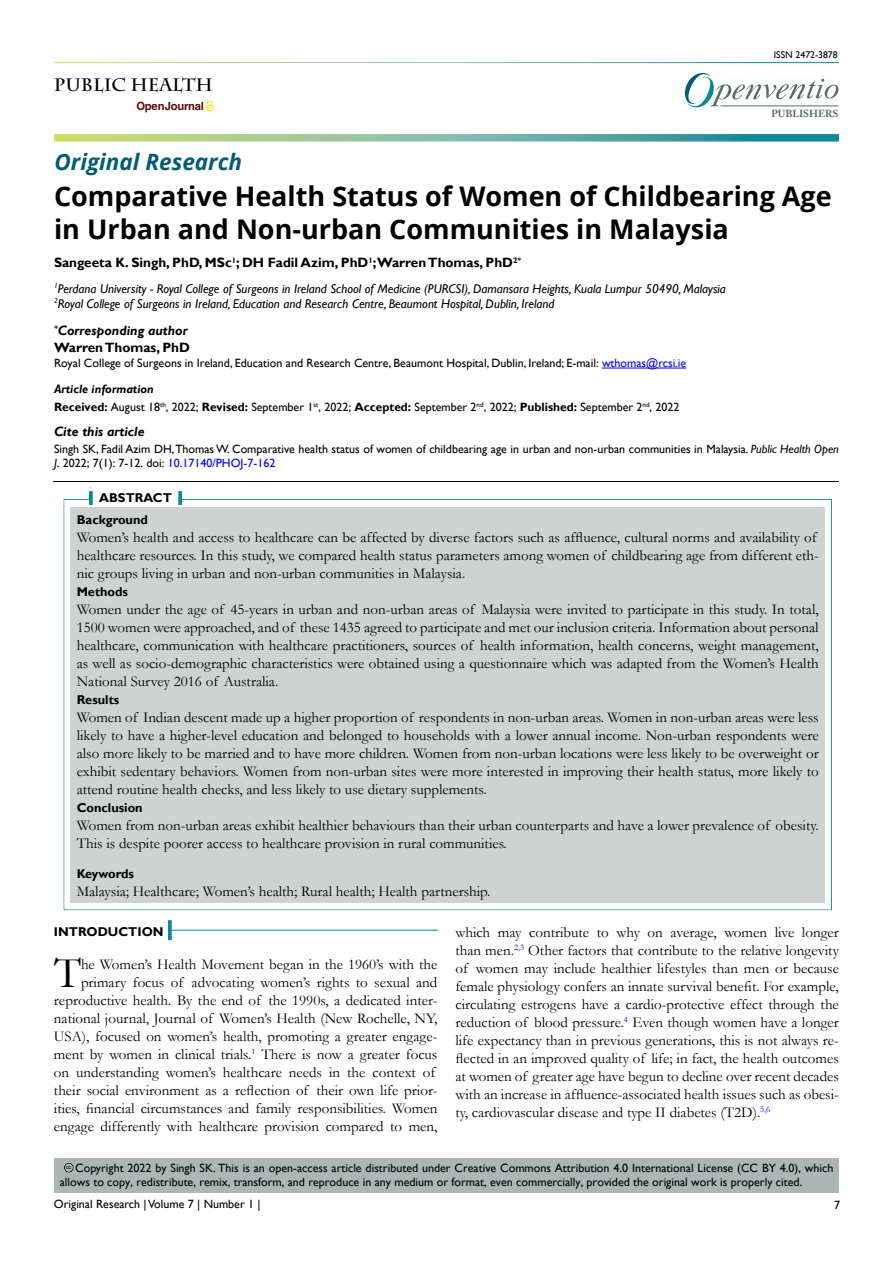
<style>
.page{position:relative;width:893px;height:1263px;background:#fff}
.page>*{position:absolute;margin:0;border:0;box-sizing:border-box;transform-origin:0 0}
.t1{font:43.8px "Garamond";color:#000}
.t2{font:700 27px/32.4px "Open Sans";color:#000}
.t3{font:italic 700 22.5px "Open Sans";color:#015d76}
.t4{font:700 18px "Charlemagne Std";color:#000}
.t5{font:15px/18px "Garamond";color:#000;text-align:justify}
.t6{font:700 13.5px "Gill Sans";color:#000}
.t7{font:italic 700 13.5px/16.5px "Gill Sans";color:#000}
.t8{font:italic 12.75px/15px "Gill Sans";color:#000101}
.t9{font:700 12.75px/21.1px "Gill Sans";color:#000}
.t10{font:12px/14.4px "Gill Sans";color:#000}
.t11{font:700 11.25px "Helvetica LT Std";letter-spacing:-.015em;color:#580b05}
.t12{font:700 10.2px "Adobe Caslon Pro";color:#566d65}
.t13{font:9.75px "Gill Sans";color:#0a0000}
.t14{font:5.7px "Arial";color:#000}
.s1{font-style:normal}
.s2{color:#0000fa}
.s3{font-weight:700;font-style:italic}
.s4{font-weight:700}
.s5{color:#000101}
.s6{font-style:italic;color:#000101}
</style>
<div class="page">
<svg style="left:685px;top:73px;width:153px;height:35px"></svg>
<hr style="left:720px;top:106px;width:118px;height:1px;background:#566d65">
<svg style="left:54px;top:134px;width:785px;height:8px;background:#81ba9d"></svg>
<svg style="left:207px;top:100px;width:6px;height:10px"></svg>
<hr style="left:602px;top:368px;width:84px;height:1px;background:#0000fa">
<div style="left:41px;top:472px;width:810px;height:12px;background:#f6f1f3;opacity:.75"></div>
<div style="left:54px;top:1158px;width:785px;height:35px;background:#aab7b5"></div>
<div style="left:51px;top:1151px;width:37px;height:22px;background:#f6f1f3;opacity:.75"></div>
<div style="left:77px;top:477px;width:27px;height:11px;background:#f6f1f3;opacity:.75"></div>
<div style="left:52px;top:490px;width:793px;height:421px;background:#f6f1f3;opacity:.75"></div>
<svg style="left:89px;top:491px;width:4px;height:14px"></svg>
<svg style="left:178px;top:491px;width:4px;height:14px"></svg>
<hr style="left:169px;top:930px;width:269px;height:1px;background:#0a8b93">
<svg style="left:168px;top:920px;width:4px;height:20px"></svg>
<p class="t4" style="left:54px;top:74px;width:161px">PUBLIC hEALTH</p>
<p class="t11" style="left:136px;top:100px;width:69px">Open Journal</p>
<h3 class="t3" style="left:55px;top:146px;width:189px">Original Research</h3>
<p class="t13" style="left:774px;top:49px;width:65px">ISSN 2472-3878</p>
<p class="t12" style="left:771px;top:108px;width:69px">PUBLISHERS</p>
<h2 class="t2" style="left:54px;top:179px;width:779px">Comparative Health Status of Women of Childbearing Age in Urban and Non-urban Communities in Malaysia</h2>
<p class="t6" style="left:54px;top:254px;width:469px">Sangeeta K. Singh, PhD, MSc<sup>1</sup>; DH Fadil Azim, PhD<sup>1</sup>;Warren Thomas, PhD<sup>2*</sup></p>
<p class="t8" style="left:54px;top:281px;width:673px"><sup>1</sup>Perdana University - Royal College of Surgeons in Ireland School of Medicine (PURCSI), Damansara Heights, Kuala Lumpur 50490, Malaysia<br><sup>2</sup>Royal College of Surgeons in Ireland, Education and Research Centre, Beaumont Hospital, Dublin, Ireland</p>
<p class="t7" style="left:54px;top:323px;width:137px"><sup>*</sup>Corresponding author<br><span class="s1">Warren Thomas, PhD</span></p>
<p class="t10" style="left:54px;top:351px;width:634px;line-height:25.5px">Royal College of Surgeons in Ireland, Education and Research Centre, Beaumont Hospital, Dublin, Ireland; E-mail: <span class="s2">wthomas@rcsi.ie<br></span><span class="s3">Article information</span></p>
<p class="t10" style="left:54px;top:400px;width:627px"><span class="s4">Received:</span> August 18<sup>th</sup>, 2022; <span class="s4">Revised:</span> September 1<sup>st</sup>, 2022; <span class="s4">Accepted:</span> September 2<sup>nd</sup><span class="s5">, 2022</span>; <span class="s4">Published:</span> September 2<sup>nd</sup><span class="s5">, 2022</span></p>
<p class="t7" style="left:54px;top:424px;width:92px">Cite this article</p>
<p class="t10" style="left:54px;top:442px;width:786px">Singh SK, Fadil Azim DH, Thomas W. Comparative health status of women of childbearing age in urban and non-urban communities in Malaysia. <span class="s6">Public Health Open<br>J</span>. 2022; 7(1): 7-12. doi: <span class="s2">10.17140/PHOJ-7-162</span></p>
<p class="t9" style="left:77px;top:488px;width:97px;text-indent:22px">ABSTRACT<br>Background</p>
<p class="t5" style="left:77px;top:528px;width:743px;text-align:left">Women’s health and access to healthcare can be affected by diverse factors such as affluence, cultural norms and availability of healthcare resources. In this study, we compared health status parameters among women of childbearing age from different eth&shy;nic groups living in urban and non-urban communities in Malaysia.</p>
<p class="t9" style="left:77px;top:581px;width:53px">Methods</p>
<p class="t5" style="left:77px;top:600px;width:743px">Women under the age of 45-years in urban and non-urban areas of Malaysia were invited to participate in this study. In total, 1500 women were approached, and of these 1435 agreed to participate and met our inclusion criteria. Information about personal healthcare, communication with healthcare practitioners, sources of health information, health concerns, weight management, as well as socio-demographic characteristics were obtained using a questionnaire which was adapted from the Women’s Health National Survey 2016 of Australia.</p>
<p class="t9" style="left:77px;top:689px;width:44px">Results</p>
<p class="t5" style="left:77px;top:708px;width:743px">Women of Indian descent made up a higher proportion of respondents in non-urban areas. Women in non-urban areas were less likely to have a higher-level education and belonged to households with a lower annual income. Non-urban respondents were also more likely to be married and to have more children. Women from non-urban locations were less likely to be overweight or exhibit sedentary behaviors. Women from non-urban sites were more interested in improving their health status, more likely to attend routine health checks, and less likely to use dietary supplements.</p>
<p class="t9" style="left:77px;top:797px;width:68px">Conclusion</p>
<p class="t5" style="left:77px;top:816px;width:743px">Women from non-urban areas exhibit healthier behaviours than their urban counterparts and have a lower prevalence of obesity.<br>This is despite poorer access to healthcare provision in rural communities.</p>
<p class="t9" style="left:77px;top:863px;width:59px">Keywords</p>
<p class="t5" style="left:77px;top:882px;width:415px">Malaysia; Healthcare; Women’s health; Rural health; Health partnership.</p>
<p class="t9" style="left:54px;top:921px;width:111px">INTRODUCTION</p>
<h1 class="t1" style="left:54px;top:944px;width:28px">T</h1>
<p class="t5" style="left:455px;top:923px;width:385px">which may contribute to why on average, women live longer than men.<sup>2,3</sup> Other factors that contribute to the relative longevity of women may include healthier lifestyles than men or because female physiology confers an innate survival benefit. For example, circulating estrogens have a cardio-protective effect through the reduction of blood pressure.<sup>4</sup> Even though women have a longer life expectancy than in previous generations, this is not always re&shy;flected in an improved quality of life; in fact, the health outcomes at women of greater age have begun to decline over recent decades with an increase in affluence-associated health issues such as obesi&shy;ty, cardiovascular disease and type II diabetes (T2D).<sup>5,6</sup></p>
<p class="t5" style="left:54px;top:955px;width:385px;text-align:right">he Women’s Health Movement began in the 1960’s with the primary focus of advocating women’s rights to sexual and reproductive health. By the end of the 1990s, a dedicated inter&shy;national journal, Journal of Women’s Health (New Rochelle, NY, USA), focused on women’s health, promoting a greater engage&shy;ment by women in clinical trials.<sup>1</sup> There is now a greater focus on understanding women’s healthcare needs in the context of their social environment as a reflection of their own life prior&shy;ities, financial circumstances and family responsibilities. Women engage differently with healthcare provision compared to men,</p>
<p class="t10" style="left:60px;top:1161px;width:775px;text-indent:16px">Copyright 2022 by Singh SK. This is an open-access article distributed under Creative Commons Attribution 4.0 International License (CC BY 4.0), which allows to copy, redistribute, remix, transform, and reproduce in any medium or format, even commercially, provided the original work is properly cited.</p>
<p class="t14" style="left:66px;top:1163px;width:7px">cc</p>
<p class="t10" style="left:54px;top:1196px;width:208px">Original Research | Volume 7 | Number 1 |</p>
<p class="t10" style="left:834px;top:1198px;width:7px">7</p>
</div>
